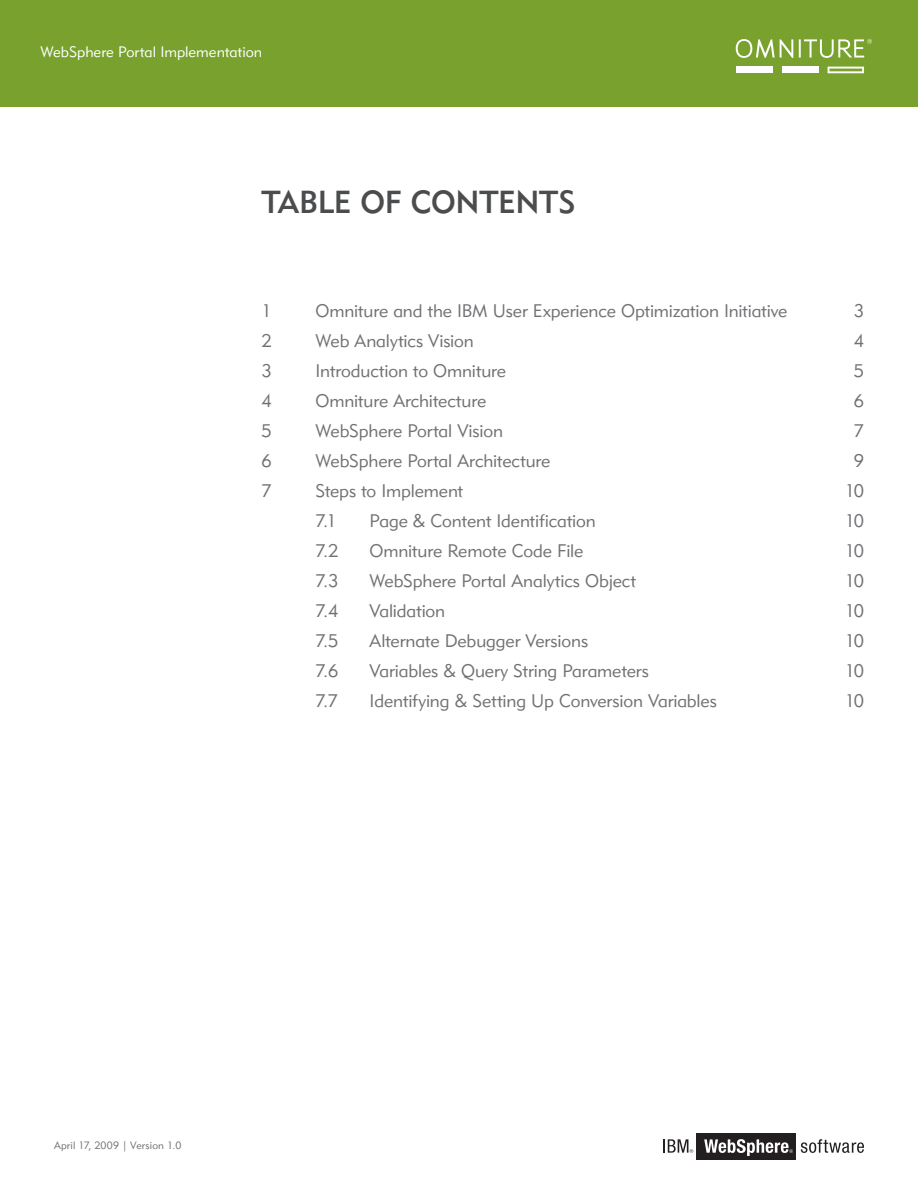
<style>
.page{position:relative;width:918px;height:1188px;background:#fff}
.page>*{position:absolute;margin:0;border:0;box-sizing:border-box;transform-origin:0 0}
.t1{font:31.5px "Geometric 415 BT Medium A";letter-spacing:-.01em;color:#4b4c4d}
.t2{font:18px "Geometric 415 BT Lite A";letter-spacing:-.005em;color:#717074}
.t3{font:15px "Geometric 415 BT Lite A";letter-spacing:.005em;color:#fff}
.t4{font:10.5px "Geometric 415 BT Lite A";letter-spacing:.015em;color:#717074}
</style>
<div class="page">
<div style="left:0;top:0;width:918px;height:107px;background:#78a22d"></div>
<div style="left:736px;top:67px;width:37px;height:6px;background:#fff"></div>
<div style="left:782px;top:67px;width:36px;height:6px;background:#fff"></div>
<svg style="left:828px;top:67px;width:36px;height:6px"></svg>
<svg style="left:736px;top:39px;width:57px;height:19px"></svg>
<svg style="left:799px;top:39px;width:73px;height:19px"></svg>
<div style="left:697px;top:1133px;width:99px;height:27px;background:#231f20"></div>
<svg style="left:801px;top:1139px;width:63px;height:14px"></svg>
<svg style="left:704px;top:1139px;width:89px;height:17px"></svg>
<svg style="left:663px;top:1139px;width:30px;height:14px"></svg>
<p class="t3" style="left:40px;top:43px;width:223px">WebSphere Portal Implementation</p>
<p class="t1" style="left:262px;top:183px;width:315px">TABLE OF CONTENTS</p>
<p class="t2" style="left:262px;top:300px;width:12px">1</p>
<p class="t2" style="left:316px;top:300px;width:473px">Omniture and the IBM User Experience Optimization Initiative</p>
<p class="t2" style="left:262px;top:330px;width:12px">2</p>
<p class="t2" style="left:316px;top:330px;width:160px">Web Analytics Vision</p>
<p class="t2" style="left:262px;top:360px;width:12px">3</p>
<p class="t2" style="left:316px;top:360px;width:192px">Introduction to Omniture</p>
<p class="t2" style="left:262px;top:390px;width:12px">4</p>
<p class="t2" style="left:316px;top:390px;width:172px">Omniture Architecture</p>
<p class="t2" style="left:262px;top:420px;width:12px">5</p>
<p class="t2" style="left:316px;top:420px;width:189px">WebSphere Portal Vision</p>
<p class="t2" style="left:262px;top:450px;width:12px">6</p>
<p class="t2" style="left:316px;top:450px;width:236px">WebSphere Portal Architecture</p>
<p class="t2" style="left:262px;top:480px;width:12px">7</p>
<p class="t2" style="left:316px;top:480px;width:149px">Steps to Implement</p>
<p class="t2" style="left:316px;top:510px;width:23px">7.1</p>
<p class="t2" style="left:370px;top:510px;width:228px">Page &amp; Content Identification</p>
<p class="t2" style="left:316px;top:540px;width:24px">7.2</p>
<p class="t2" style="left:370px;top:540px;width:215px">Omniture Remote Code File</p>
<p class="t2" style="left:316px;top:570px;width:24px">7.3</p>
<p class="t2" style="left:370px;top:570px;width:268px">WebSphere Portal Analytics Object</p>
<p class="t2" style="left:316px;top:600px;width:24px">7.4</p>
<p class="t2" style="left:370px;top:600px;width:77px">Validation</p>
<p class="t2" style="left:316px;top:630px;width:25px">7.5</p>
<p class="t2" style="left:370px;top:630px;width:220px">Alternate Debugger Versions</p>
<p class="t2" style="left:316px;top:660px;width:24px">7.6</p>
<p class="t2" style="left:370px;top:660px;width:281px">Variables &amp; Query String Parameters</p>
<p class="t2" style="left:316px;top:690px;width:24px">7.7</p>
<p class="t2" style="left:370px;top:690px;width:349px">Identifying &amp; Setting Up Conversion Variables</p>
<p class="t2" style="left:854px;top:300px;width:12px">3</p>
<p class="t2" style="left:854px;top:330px;width:12px">4</p>
<p class="t2" style="left:854px;top:360px;width:12px">5</p>
<p class="t2" style="left:854px;top:390px;width:12px">6</p>
<p class="t2" style="left:854px;top:420px;width:12px">7</p>
<p class="t2" style="left:854px;top:450px;width:12px">9</p>
<p class="t2" style="left:845px;top:480px;width:21px">10</p>
<p class="t2" style="left:845px;top:510px;width:21px">10</p>
<p class="t2" style="left:845px;top:540px;width:21px">10</p>
<p class="t2" style="left:845px;top:570px;width:21px">10</p>
<p class="t2" style="left:845px;top:600px;width:21px">10</p>
<p class="t2" style="left:845px;top:630px;width:21px">10</p>
<p class="t2" style="left:845px;top:660px;width:21px">10</p>
<p class="t2" style="left:845px;top:690px;width:21px">10</p>
<p class="t4" style="left:54px;top:1139px;width:129px">April 17, 2009 | Version 1.0</p>
</div>
